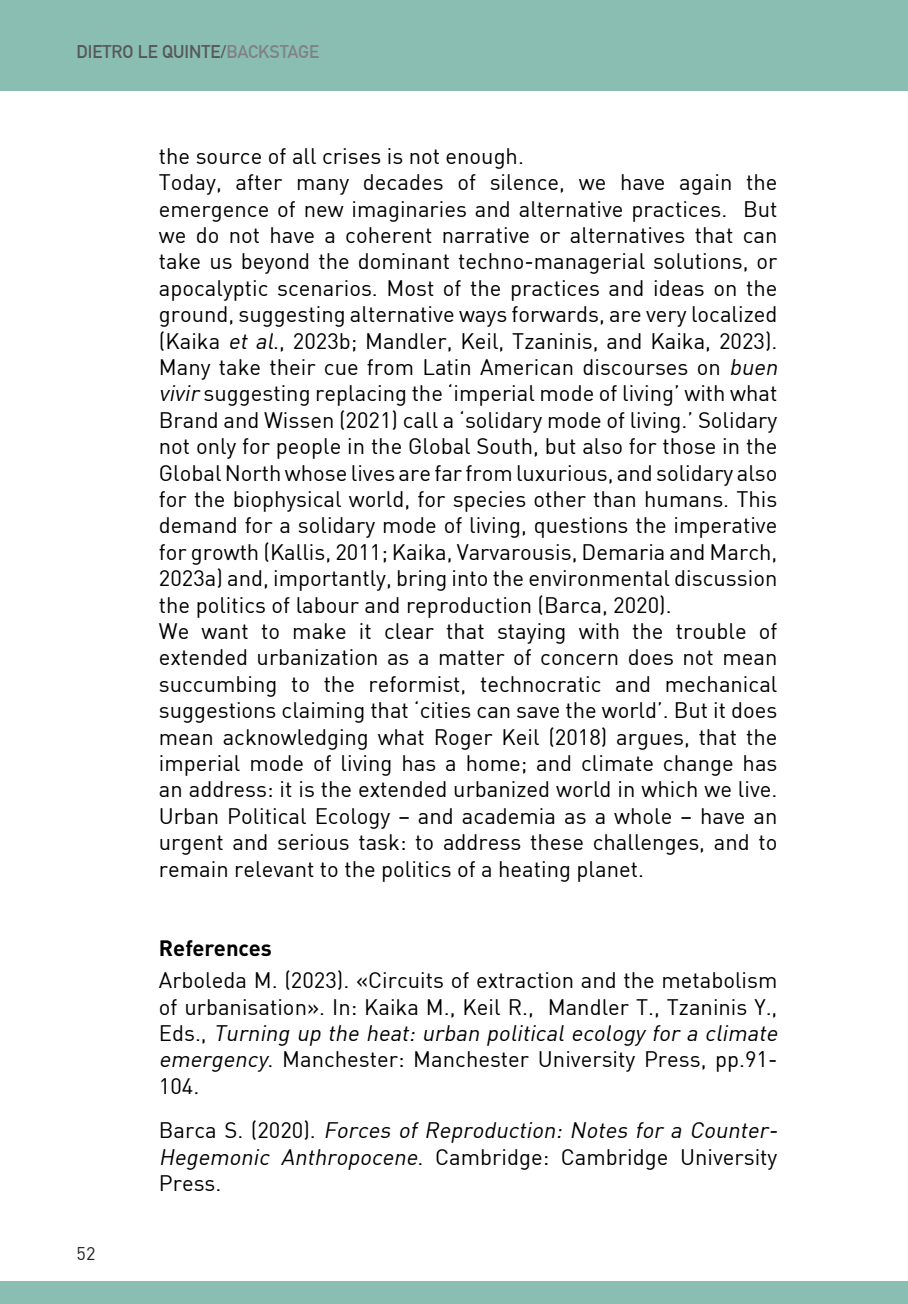
<style>
.page{position:relative;width:908px;height:1304px;background:#fff}
.page>*{position:absolute;margin:0;border:0;box-sizing:border-box;transform-origin:0 0}
.t1{font:22px/26.4px "DIN";color:#000}
.t2{font:italic 22px/26.4px "DIN";color:#000}
.t3{font:22px "DIN Bold Alternate";color:#000}
.t4{font:700 18px "DIN Alternate";color:#57585a}
.t5{font:18px "DIN";color:#231f20}
.s1{color:#808285}
.s2{font-style:italic}
.s3{font-style:normal}
</style>
<div class="page">
<div style="left:0;top:0;width:907px;height:90px;background:#8abeb2"></div>
<div style="left:0;top:1281px;width:907px;height:23px;background:#8abeb2"></div>
<p class="t4" style="left:77px;top:38px;width:244px">DIETRO LE QUINTE/<span class="s1">BACKSTAGE</span></p>
<p class="t1" style="left:159px;top:142px;width:366px">the source of all crises is not enough.</p>
<p class="t1" style="left:159px;top:169px;width:624px">Today, after many decades of silence, we have again the emergence of new imaginaries and alternative practices. But we do not have a coherent narrative or alternatives that can take us beyond the dominant techno-managerial solutions, or apocalyptic scenarios. Most of the practices and ideas on the ground, suggesting alternative ways forwards, are very localized (Kaika <span class="s2">et al</span>., 2023b; Mandler, Keil, Tzaninis, and Kaika, 2023).<br>Many take their cue from Latin American discourses on <span class="s2">buen vivir</span> suggesting replacing the ‘imperial mode of living’ with what Brand and Wissen (2021) call a ‘solidary mode of living.’ Solidary not only for people in the Global South, but also for those in the Global North whose lives are far from luxurious, and solidary also for the biophysical world, for species other than humans. This demand for a solidary mode of living, questions the imperative for growth (Kallis, 2011; Kaika, Varvarousis, Demaria and March, 2023a) and, importantly, bring into the environmental discussion the politics of labour and reproduction (Barca, 2020).</p>
<p class="t1" style="left:159px;top:617px;width:620px;text-align:justify">We want to make it clear that staying with the trouble of extended urbanization as a matter of concern does not mean succumbing to the reformist, technocratic and mechanical suggestions claiming that ‘cities can save the world’. But it does mean acknowledging what Roger Keil (2018) argues, that the imperial mode of living has a home; and climate change has an address: it is the extended urbanized world in which we live.<br>Urban Political Ecology – and academia as a whole – have an urgent and serious task: to address these challenges, and to remain relevant to the politics of a heating planet.</p>
<p class="t5" style="left:77px;top:1242px;width:20px">52</p>
<p class="t3" style="left:159px;top:933px;width:114px">References</p>
<p class="t1" style="left:159px;top:967px;width:624px">Arboleda M. (2023). «Circuits of extraction and the metabolism of urbanisation». In: Kaika M., Keil R., Mandler T., Tzaninis Y., E d s . , <span class="s2">Turning up the heat: urban political ecology for a climate emergency</span>. Manchester: Manchester University Press, pp.91- 104.</p>
<p class="t2" style="left:159px;top:1117px;width:624px"><span class="s3">B a rc a S . ( 2 0 2 0 ) .</span> Forces of Reproduction: Notes for a Counter-<br>Hegemonic Anthropocene<span class="s3">. Cambridge: Cambridge University<br>Press.</span></p>
</div>
